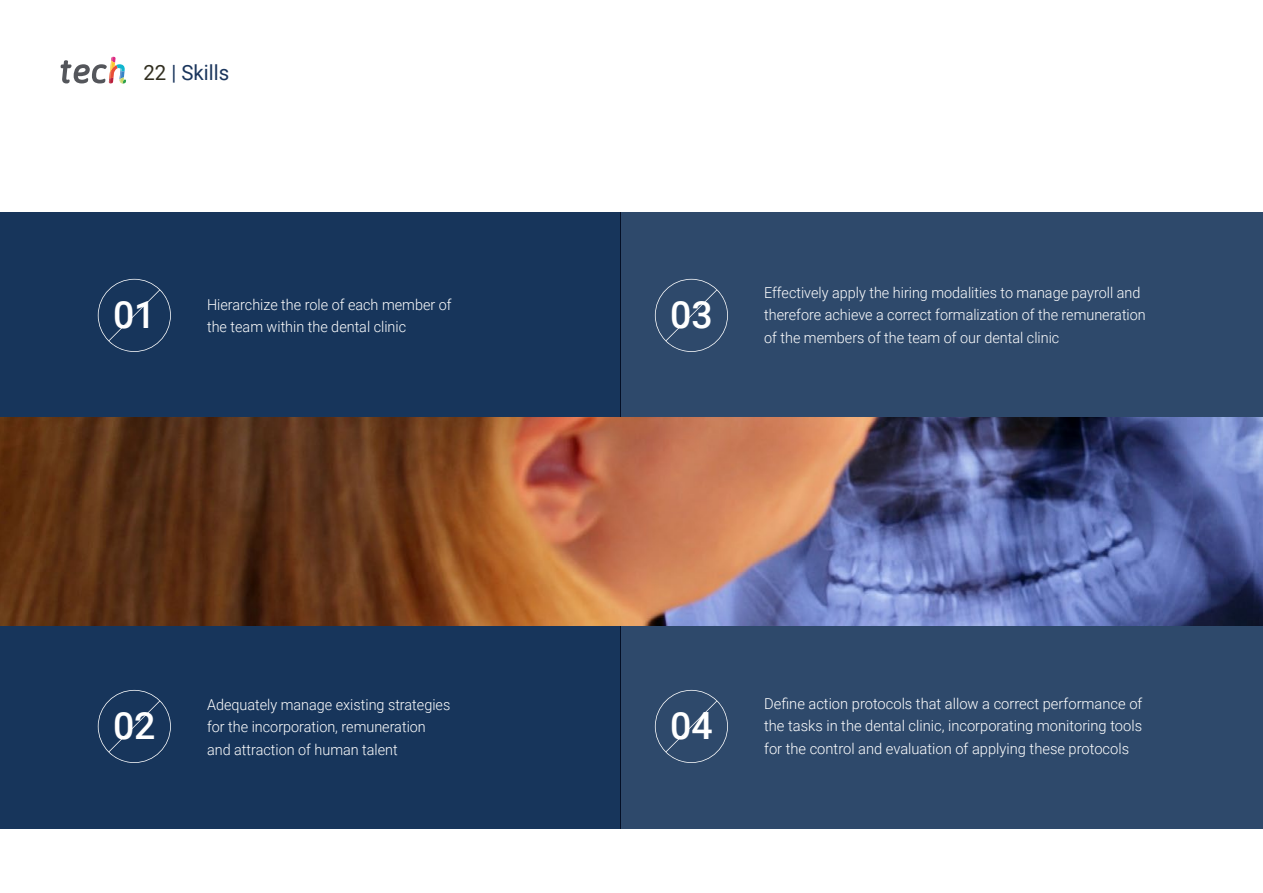
<style>
.page{position:relative;width:1263px;height:893px;background:#fff}
.page>*{position:absolute;margin:0;border:0;box-sizing:border-box;transform-origin:0 0}
.t1{font:500 37.5px "Roboto";color:#fff}
.t2{font:21px "Roboto";color:#1a355c}
.t3{font:300 15px/22.5px "Roboto";color:#fff;scale:.96 1}
.t4{font:300 15px/22.5px "Roboto";color:#fff;text-align:justify}
.s1{color:#312e20}
</style>
<div class="page">
<svg style="left:61px;top:57px;width:65px;height:27px"></svg>
<div style="left:0;top:213px;width:621px;height:616px;background:#17355b"></div>
<div style="left:621px;top:213px;width:642px;height:616px;background:#2e496b"></div>
<svg style="left:98px;top:279px;width:73px;height:73px"></svg>
<svg style="left:98px;top:690px;width:73px;height:73px"></svg>
<svg style="left:655px;top:279px;width:73px;height:73px"></svg>
<svg style="left:655px;top:690px;width:73px;height:73px"></svg>
<img style="left:0;top:418px;width:1263px;height:207px">
<h2 class="t2" style="left:144px;top:57px;width:87px"><span class="s1">22</span> | Skills</h2>
<h1 class="t1" style="left:113px;top:288px;width:44px">01</h1>
<p class="t3" style="left:207px;top:293px;width:256px">Hierarchize the role of each member of</p>
<p class="t3" style="left:207px;top:315px;width:209px">the team within the dental clinic</p>
<h1 class="t1" style="left:113px;top:699px;width:44px">02</h1>
<p class="t3" style="left:207px;top:692px;width:255px">Adequately manage existing strategies for the incorporation, remuneration and attraction of human talent</p>
<h1 class="t1" style="left:670px;top:288px;width:44px">03</h1>
<p class="t3" style="left:764px;top:281px;width:399px">Effectively apply the hiring modalities to manage payroll and therefore achieve a correct formalization of the remuneration of the members of the team of our dental clinic</p>
<h1 class="t1" style="left:670px;top:699px;width:44px">04</h1>
<p class="t4" style="left:764px;top:692px;width:380px">Define action protocols that allow a correct performance of the tasks in the dental clinic, incorporating monitoring tools for the control and evaluation of applying these protocols</p>
</div>
